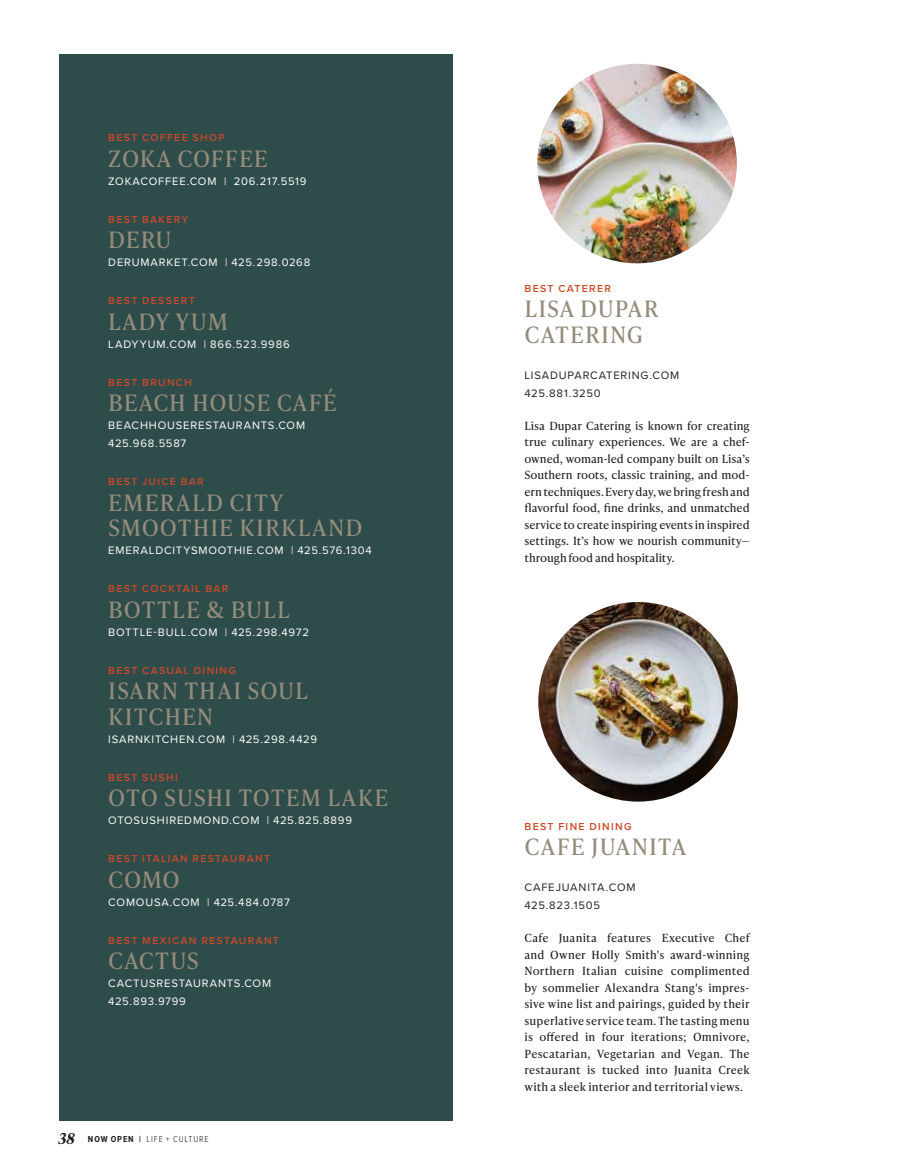
<style>
.page{position:relative;width:905px;height:1175px;background:#fff}
.page>*{position:absolute;margin:0;border:0;box-sizing:border-box;transform-origin:0 0}
.t1{font:22.5px/25.5px "Ivy Presto Text";letter-spacing:.04em;color:#948c7c}
.t2{font:italic 700 15px "Ivy Presto Text";color:#231f20}
.t3{font:11.25px/16.5px "Ivy Presto Text";letter-spacing:.005em;color:#231f20;text-align:justify}
.t4{font:11.25px/18px "Proxima Nova";letter-spacing:.07em;color:#fff}
.t5{font:11.25px/18px "Proxima Nova";letter-spacing:.07em;color:#231f20}
.t6{font:600 10.5px "Proxima Nova";letter-spacing:.125em;color:#cc4829}
.t7{font:300 9px "Proxima Nova Cond";letter-spacing:.1em;color:#231f20}
.s1{font-weight:700}
</style>
<div class="page">
<img style="left:537px;top:64px;width:199px;height:199px;border-radius:100px">
<img style="left:538px;top:602px;width:199px;height:199px;border-radius:100px">
<div style="left:58px;top:54px;width:394px;height:1066px;background:#2e4c4a"></div>
<p class="t6" style="left:108px;top:130px;width:118px">BEST COFFEE SHOP</p>
<h1 class="t1" style="left:108px;top:145px;width:161px">ZOKA COFFEE</h1>
<p class="t4" style="left:108px;top:172px;width:199px">ZOKACOFFEE.COM | 206.217.5519</p>
<p class="t6" style="left:108px;top:211px;width:81px">BEST BAKERY</p>
<h1 class="t1" style="left:108px;top:226px;width:65px">DERU</h1>
<p class="t4" style="left:108px;top:253px;width:203px">DERUMARKET.COM | 425.298.0268</p>
<p class="t6" style="left:108px;top:293px;width:88px">BEST DESSERT</p>
<h1 class="t1" style="left:108px;top:308px;width:121px">LADY YUM</h1>
<p class="t4" style="left:108px;top:335px;width:183px">LADYYUM.COM | 866.523.9986</p>
<p class="t6" style="left:108px;top:374px;width:85px">BEST BRUNCH</p>
<h1 class="t1" style="left:108px;top:389px;width:230px">BEACH HOUSE CAFÉ</h1>
<p class="t4" style="left:108px;top:416px;width:198px">BEACHHOUSERESTAURANTS.COM<br>425.968.5587</p>
<p class="t6" style="left:108px;top:474px;width:97px">BEST JUICE BAR</p>
<h1 class="t1" style="left:108px;top:489px;width:256px">EMERALD CITY<br>SMOOTHIE KIRKLAND</h1>
<p class="t4" style="left:108px;top:541px;width:265px">EMERALDCITYSMOOTHIE.COM | 425.576.1304</p>
<p class="t6" style="left:108px;top:581px;width:122px">BEST COCKTAIL BAR</p>
<h1 class="t1" style="left:108px;top:596px;width:183px">BOTTLE &amp; BULL</h1>
<p class="t4" style="left:108px;top:622px;width:202px">BOTTLE-BULL.COM | 425.298.4972</p>
<p class="t6" style="left:108px;top:662px;width:129px">BEST CASUAL DINING</p>
<h1 class="t1" style="left:108px;top:677px;width:201px">ISARN THAI SOUL<br>KITCHEN</h1>
<p class="t4" style="left:108px;top:729px;width:210px">ISARNKITCHEN.COM | 425.298.4429</p>
<p class="t6" style="left:108px;top:769px;width:71px">BEST SUSHI</p>
<h1 class="t1" style="left:108px;top:784px;width:281px">OTO SUSHI TOTEM LAKE</h1>
<p class="t4" style="left:108px;top:811px;width:245px">OTOSUSHIREDMOND.COM | 425.825.8899</p>
<p class="t6" style="left:108px;top:851px;width:163px">BEST ITALIAN RESTAURANT</p>
<h1 class="t1" style="left:108px;top:865px;width:73px">COMO</h1>
<p class="t4" style="left:108px;top:892px;width:183px">COMOUSA.COM | 425.484.0787</p>
<p class="t6" style="left:108px;top:932px;width:172px">BEST MEXICAN RESTAURANT</p>
<h1 class="t1" style="left:108px;top:947px;width:92px">CACTUS</h1>
<p class="t4" style="left:108px;top:974px;width:164px">CACTUSRESTAURANTS.COM<br>425.893.9799</p>
<h2 class="t2" style="left:58px;top:1127px;width:18px">38</h2>
<p class="t7" style="left:88px;top:1132px;width:122px"><span class="s1">NOW OPEN |</span> LIFE + CULTURE</p>
<p class="t6" style="left:524px;top:280px;width:88px">BEST CATERER</p>
<h1 class="t1" style="left:524px;top:295px;width:135px">LISA DUPAR<br>CATERING</h1>
<p class="t5" style="left:524px;top:365px;width:156px">LISADUPARCATERING.COM<br>425.881.3250</p>
<p class="t3" style="left:524px;top:417px;width:227px">Lisa Dupar Catering is known for creating true culinary experiences. We are a chef&shy;owned, woman-led company built on Lisa’s Southern roots, classic training, and mod&shy;ern techniques. Every day, we bring fresh and flavorful food, fine drinks, and unmatched service to create inspiring events in inspired settings. It’s how we nourish community— through food and hospitality.</p>
<p class="t6" style="left:524px;top:818px;width:109px">BEST FINE DINING</p>
<h1 class="t1" style="left:524px;top:833px;width:163px">CAFE JUANITA</h1>
<p class="t5" style="left:524px;top:878px;width:113px">CAFEJUANITA.COM<br>425.823.1505</p>
<p class="t3" style="left:524px;top:929px;width:227px">Cafe Juanita features Executive Chef and Owner Holly Smith's award-winning Northern Italian cuisine complimented by sommelier Alexandra Stang's impres&shy;sive wine list and pairings, guided by their superlative service team. The tasting menu is offered in four iterations; Omnivore, Pescatarian, Vegetarian and Vegan. The restaurant is tucked into Juanita Creek with a sleek interior and territorial views.</p>
</div>
